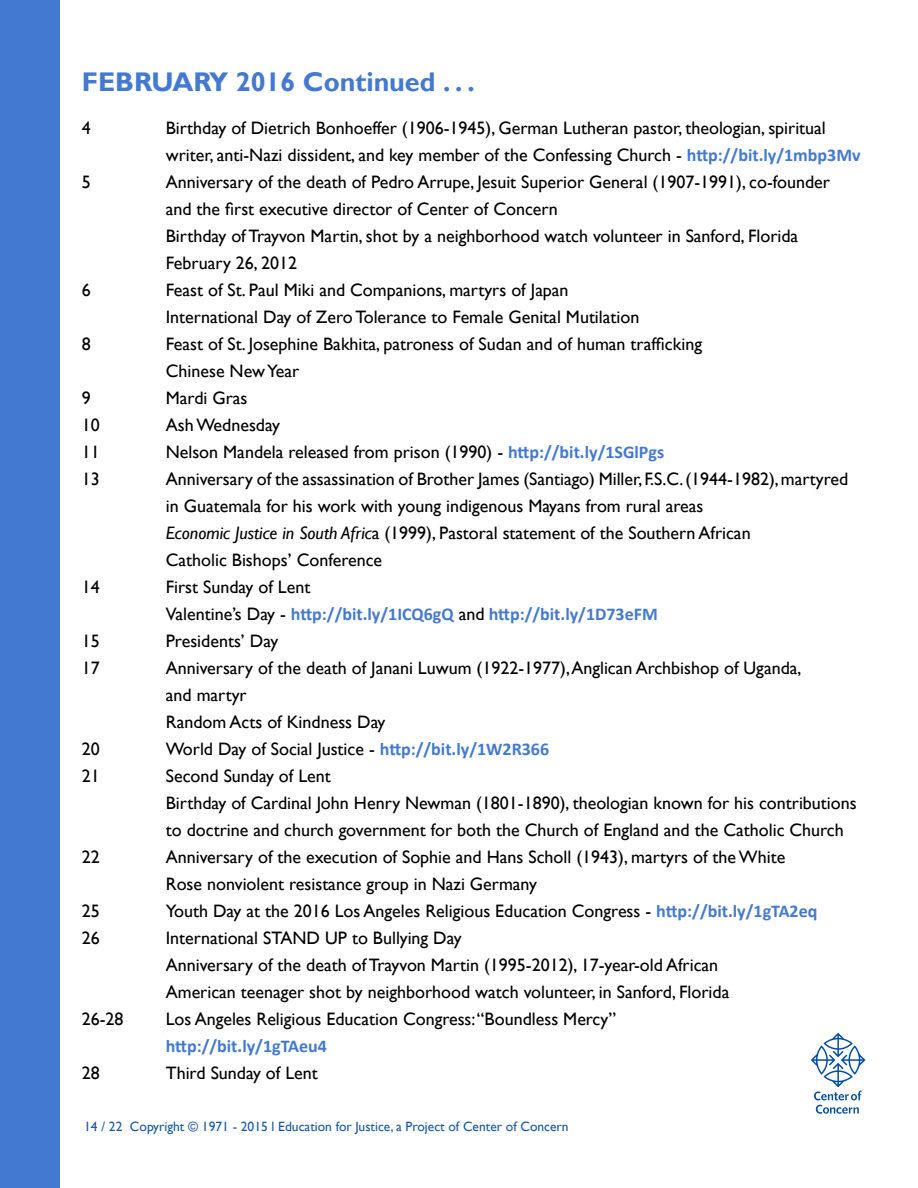
<style>
.page{position:relative;width:918px;height:1188px;background:#fff}
.page>*{position:absolute;margin:0;border:0;box-sizing:border-box;transform-origin:0 0}
.t1{font:700 27px "Gill Sans";color:#4379d1}
.t2{font:18px/27px "Gill Sans";color:#000}
.t3{font:700 18px "Calibri";color:#4379d1}
.t4{font:13.5px "Gill Sans";color:#185aa5}
.s1{font-family:"Calibri";font-weight:700;color:#4379d1}
.s2{font-style:italic}
.s3{font-family:"Gill Sans";font-weight:400;color:#000}
</style>
<div class="page">
<div style="left:0;top:0;width:59px;height:1188px;background:#4379d1"></div>
<svg style="left:811px;top:1033px;width:55px;height:81px"></svg>
<h1 class="t1" style="left:82px;top:65px;width:394px">FEBRUARY 2016 Continued . . .</h1>
<p class="t2" style="left:82px;top:115px;width:10px">4</p>
<p class="t2" style="left:166px;top:115px;width:696px">Birthday of Dietrich Bonhoeffer (1906-1945), German Lutheran pastor, theologian, spiritual writer, anti-Nazi dissident, and key member of the Confessing Church - <span class="s1">http://bit.ly/1mbp3Mv</span></p>
<p class="t2" style="left:82px;top:169px;width:10px">5</p>
<p class="t2" style="left:166px;top:169px;width:666px">Anniversary of the death of Pedro Arrupe, Jesuit Superior General (1907-1991), co-founder and the first executive director of Center of Concern<br>Birthday of Trayvon Martin, shot by a neighborhood watch volunteer in Sanford, Florida February 26, 2012</p>
<p class="t2" style="left:82px;top:277px;width:10px">6</p>
<p class="t2" style="left:166px;top:277px;width:475px">Feast of St. Paul Miki and Companions, martyrs of Japan<br>International Day of Zero Tolerance to Female Genital Mutilation</p>
<p class="t2" style="left:82px;top:331px;width:10px">8</p>
<p class="t2" style="left:166px;top:331px;width:538px">Feast of St. Josephine Bakhita, patroness of Sudan and of human trafficking<br>Chinese New Year</p>
<p class="t2" style="left:82px;top:385px;width:10px">9</p>
<p class="t2" style="left:166px;top:385px;width:83px">Mardi Gras</p>
<p class="t2" style="left:82px;top:412px;width:19px">10</p>
<p class="t2" style="left:166px;top:412px;width:116px">Ash Wednesday</p>
<p class="t2" style="left:82px;top:439px;width:19px">11</p>
<p class="t2" style="left:166px;top:439px;width:500px">Nelson Mandela released from prison (1990) - <span class="s1">http://bit.ly/1SGlPgs</span></p>
<p class="t2" style="left:82px;top:466px;width:19px">13</p>
<p class="t2" style="left:166px;top:466px;width:684px">Anniversary of the assassination of Brother James (Santiago) Miller, F.S.C. (1944-1982), martyred in Guatemala for his work with young indigenous Mayans from rural areas<br><span class="s2">Economic Justice in South Afric</span>a (1999), Pastoral statement of the Southern African<br>Catholic Bishops’ Conference</p>
<p class="t2" style="left:82px;top:574px;width:19px">14</p>
<p class="t2" style="left:166px;top:574px;width:146px">First Sunday of Lent</p>
<p class="t3" style="left:166px;top:602px;width:494px"><span class="s3">Valentine’s Day -</span> http://bit.ly/1ICQ6gQ <span class="s3">and</span> http://bit.ly/1D73eFM</p>
<p class="t2" style="left:82px;top:628px;width:19px">15</p>
<p class="t2" style="left:166px;top:628px;width:114px">Presidents’ Day</p>
<p class="t2" style="left:82px;top:655px;width:19px">17</p>
<p class="t2" style="left:166px;top:655px;width:637px">Anniversary of the death of Janani Luwum (1922-1977), Anglican Archbishop of Uganda, and martyr<br>Random Acts of Kindness Day</p>
<p class="t2" style="left:82px;top:736px;width:19px">20</p>
<p class="t2" style="left:166px;top:736px;width:385px">World Day of Social Justice - <span class="s1">http://bit.ly/1W2R366</span></p>
<p class="t2" style="left:82px;top:763px;width:19px">21</p>
<p class="t2" style="left:166px;top:763px;width:692px">Second Sunday of Lent<br>Birthday of Cardinal John Henry Newman (1801-1890), theologian known for his contributions to doctrine and church government for both the Church of England and the Catholic Church</p>
<p class="t2" style="left:82px;top:844px;width:19px">22</p>
<p class="t2" style="left:166px;top:844px;width:621px">Anniversary of the execution of Sophie and Hans Scholl (1943), martyrs of the White<br>Rose nonviolent resistance group in Nazi Germany</p>
<p class="t2" style="left:82px;top:898px;width:19px">25</p>
<p class="t2" style="left:166px;top:898px;width:653px">Youth Day at the 2016 Los Angeles Religious Education Congress - <span class="s1">http://bit.ly/1gTA2eq</span></p>
<p class="t2" style="left:82px;top:925px;width:19px">26</p>
<p class="t2" style="left:166px;top:925px;width:565px">International STAND UP to Bullying Day<br>Anniversary of the death of Trayvon Martin (1995-2012), 17-year-old African<br>American teenager shot by neighborhood watch volunteer, in Sanford, Florida</p>
<p class="t2" style="left:82px;top:1006px;width:43px">26-28</p>
<p class="t2" style="left:166px;top:1006px;width:452px">Los Angeles Religious Education Congress: “Boundless Mercy”</p>
<p class="t3" style="left:166px;top:1034px;width:163px">http://bit.ly/1gTAeu4</p>
<p class="t2" style="left:82px;top:1060px;width:19px">28</p>
<p class="t2" style="left:166px;top:1060px;width:153px">Third Sunday of Lent</p>
<p class="t4" style="left:84px;top:1119px;width:486px">14 / 22 Copyright © 1971 - 2015 l Education for Justice, a Project of Center of Concern</p>
</div>
